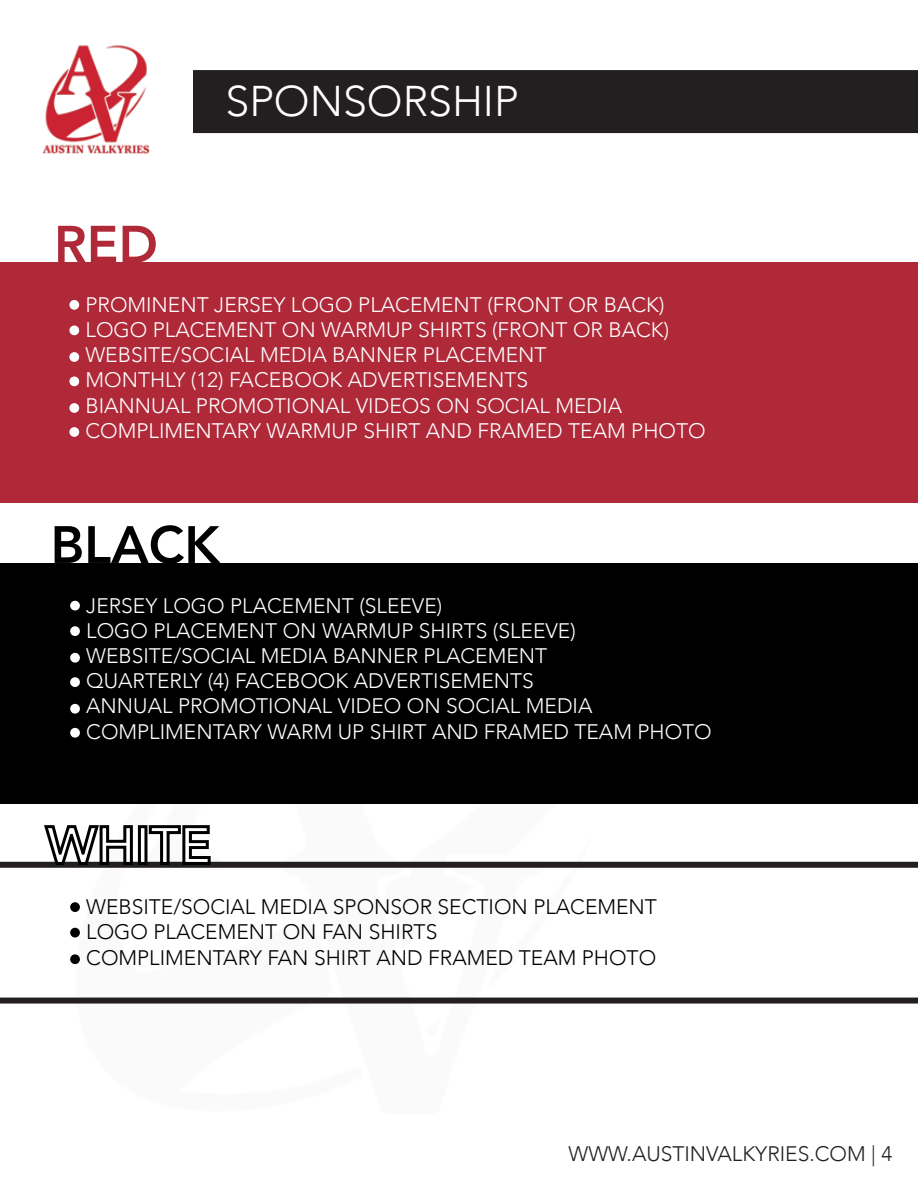
<style>
.page{position:relative;width:918px;height:1188px;background:#fff}
.page>*{position:absolute;margin:0;border:0;box-sizing:border-box;transform-origin:0 0}
.t1{font:800 51.9px "Avenir";color:#000}
.t2{font:800 51.9px "Avenir";color:#af2939}
.t3{font:300 42.9px "Avenir";color:#fff}
.t4{font:300 21px/25.2px "Avenir";color:#fff}
.t5{font:300 21px/25.2px "Avenir";color:#000}
.t6{font:300 21px "Avenir";color:#231f20}
</style>
<div class="page">
<div style="left:193px;top:70px;width:725px;height:63px;background:#231f20"></div>
<img style="left:42px;top:45px;width:108px;height:110px">
<div style="left:0;top:563px;width:918px;height:241px;background:#000"></div>
<svg style="left:0;top:862px;width:918px;height:142px"></svg>
<div style="left:0;top:263px;width:918px;height:240px;background:#af2939"></div>
<svg style="left:42px;top:825px;width:92px;height:42px"></svg>
<div style="left:138px;top:825px;width:9px;height:40px;border:3px solid #000"></div>
<svg style="left:147px;top:825px;width:65px;height:41px"></svg>
<div style="left:69px;top:300px;width:10px;height:10px;background:#fff;border-radius:50%"></div>
<div style="left:69px;top:326px;width:10px;height:9px;background:#fff;border-radius:50%"></div>
<div style="left:69px;top:352px;width:10px;height:10px;background:#fff;border-radius:50%"></div>
<div style="left:69px;top:376px;width:10px;height:10px;background:#fff;border-radius:50%"></div>
<div style="left:69px;top:403px;width:10px;height:10px;background:#fff;border-radius:50%"></div>
<div style="left:69px;top:427px;width:10px;height:10px;background:#fff;border-radius:50%"></div>
<div style="left:70px;top:601px;width:10px;height:9px;background:#fff;border-radius:50%"></div>
<div style="left:70px;top:626px;width:10px;height:10px;background:#fff;border-radius:50%"></div>
<div style="left:70px;top:653px;width:10px;height:10px;background:#fff;border-radius:50%"></div>
<div style="left:70px;top:677px;width:10px;height:10px;background:#fff;border-radius:50%"></div>
<div style="left:70px;top:704px;width:10px;height:10px;background:#fff;border-radius:50%"></div>
<div style="left:70px;top:728px;width:10px;height:10px;background:#fff;border-radius:50%"></div>
<div style="left:70px;top:902px;width:10px;height:10px;background:#000;border-radius:50%"></div>
<div style="left:70px;top:928px;width:10px;height:10px;background:#000;border-radius:50%"></div>
<div style="left:70px;top:954px;width:10px;height:10px;background:#000;border-radius:50%"></div>
<h2 class="t3" style="left:225px;top:76px;width:295px">SPONSORSHIP</h2>
<h1 class="t2" style="left:54px;top:204px;width:105px">RED</h1>
<p class="t4" style="left:86px;top:292px;width:622px">PROMINENT JERSEY LOGO PLACEMENT (FRONT OR BACK)<br>LOGO PLACEMENT ON WARMUP SHIRTS (FRONT OR BACK)<br>WEBSITE/SOCIAL MEDIA BANNER PLACEMENT<br>MONTHLY (12) FACEBOOK ADVERTISEMENTS<br>BIANNUAL PROMOTIONAL VIDEOS ON SOCIAL MEDIA COMPLIMENTARY WARMUP SHIRT AND FRAMED TEAM PHOTO</p>
<h1 class="t1" style="left:50px;top:505px;width:171px">BLACK</h1>
<p class="t4" style="left:86px;top:593px;width:627px">JERSEY LOGO PLACEMENT (SLEEVE)<br>LOGO PLACEMENT ON WARMUP SHIRTS (SLEEVE)<br>WEBSITE/SOCIAL MEDIA BANNER PLACEMENT<br>QUARTERLY (4) FACEBOOK ADVERTISEMENTS<br>ANNUAL PROMOTIONAL VIDEO ON SOCIAL MEDIA COMPLIMENTARY WARM UP SHIRT AND FRAMED TEAM PHOTO</p>
<p class="t5" style="left:86px;top:894px;width:572px">WEBSITE/SOCIAL MEDIA SPONSOR SECTION PLACEMENT<br>LOGO PLACEMENT ON FAN SHIRTS<br>COMPLIMENTARY FAN SHIRT AND FRAMED TEAM PHOTO</p>
<p class="t6" style="left:569px;top:1141px;width:325px">WWW.AUSTINVALKYRIES.COM | 4</p>
</div>
